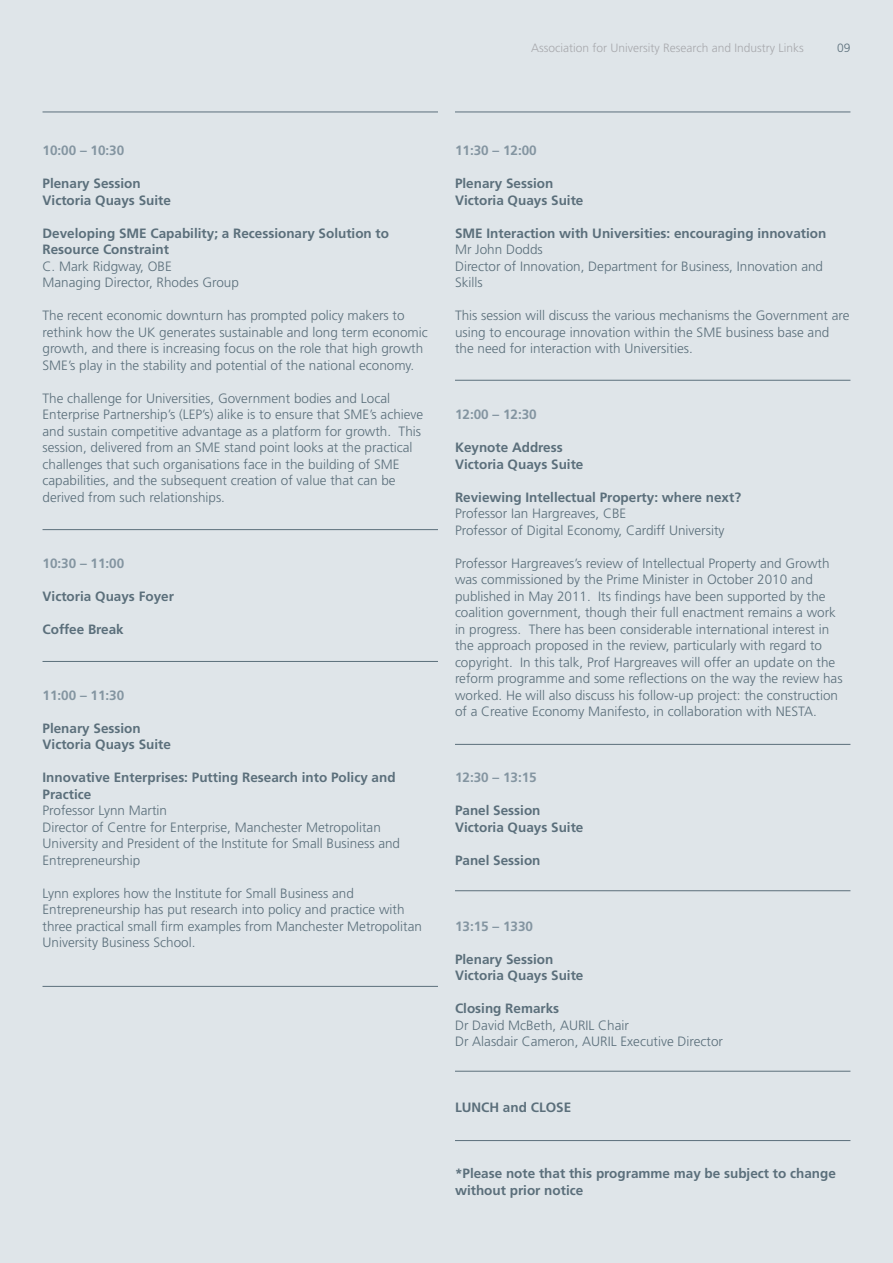
<style>
.page{position:relative;width:893px;height:1263px;background:#dfe5e9}
.page>*{position:absolute;margin:0;border:0;box-sizing:border-box;transform-origin:0 0}
.t1{font:300 13.5px/16.5px "Frutiger";color:#5b6f7b}
.t2{font:700 13.5px/16.5px "Frutiger";color:#5b6f7b}
.t3{font:700 13.5px "Frutiger";color:#8495a1}
.t4{font:300 12px "Frutiger";color:#a8a9ad}
.t5{font:300 12px "Frutiger";color:#5b6f7b}
</style>
<div class="page">
<hr style="left:43px;top:112px;width:395px;height:1px;background:#5b6f7b">
<hr style="left:43px;top:529px;width:395px;height:1px;background:#5b6f7b">
<hr style="left:43px;top:661px;width:395px;height:1px;background:#5b6f7b">
<hr style="left:43px;top:986px;width:395px;height:1px;background:#5b6f7b">
<hr style="left:455px;top:112px;width:395px;height:1px;background:#5b6f7b">
<hr style="left:455px;top:380px;width:395px;height:1px;background:#5b6f7b">
<hr style="left:455px;top:744px;width:395px;height:1px;background:#5b6f7b">
<hr style="left:455px;top:890px;width:395px;height:1px;background:#5b6f7b">
<hr style="left:455px;top:1071px;width:395px;height:1px;background:#5b6f7b">
<hr style="left:455px;top:1140px;width:395px;height:1px;background:#5b6f7b">
<p class="t4" style="left:531px;top:41px;width:274px">Association for University Research and Industry Links</p>
<p class="t5" style="left:837px;top:41px;width:15px">09</p>
<p class="t3" style="left:43px;top:143px;width:83px">10:00 – 10:30</p>
<p class="t2" style="left:43px;top:175px;width:130px">Plenary Session<br>Victoria Quays Suite</p>
<p class="t2" style="left:43px;top:225px;width:348px">Developing SME Capability; a Recessionary Solution to<br>Resource Constraint</p>
<p class="t1" style="left:43px;top:258px;width:198px">C. Mark Ridgway, OBE<br>Managing Director, Rhodes Group</p>
<p class="t1" style="left:43px;top:307px;width:387px">The recent economic downturn has prompted policy makers to rethink how the UK generates sustainable and long term economic growth, and there is increasing focus on the role that high growth SME’s play in the stability and potential of the national economy.</p>
<p class="t1" style="left:43px;top:390px;width:382px">The challenge for Universities, Government bodies and Local Enterprise Partnership’s (LEP’s) alike is to ensure that SME’s achieve and sustain competitive advantage as a platform for growth. This session, delivered from an SME stand point looks at the practical challenges that such organisations face in the building of SME capabilities, and the subsequent creation of value that can be derived from such relationships.</p>
<p class="t3" style="left:43px;top:555px;width:83px">10:30 – 11:00</p>
<p class="t2" style="left:43px;top:588px;width:133px">Victoria Quays Foyer</p>
<p class="t2" style="left:43px;top:621px;width:83px">Coffee Break</p>
<p class="t3" style="left:43px;top:687px;width:83px">11:00 – 11:30</p>
<p class="t2" style="left:43px;top:720px;width:130px">Plenary Session<br>Victoria Quays Suite</p>
<p class="t2" style="left:43px;top:769px;width:355px">Innovative Enterprises: Putting Research into Policy and<br>Practice</p>
<p class="t1" style="left:43px;top:802px;width:359px">Professor Lynn Martin<br>Director of Centre for Enterprise, Manchester Metropolitan University and President of the Institute for Small Business and Entrepreneurship</p>
<p class="t1" style="left:43px;top:885px;width:381px">Lynn explores how the Institute for Small Business and Entrepreneurship has put research into policy and practice with three practical small firm examples from Manchester Metropolitan University Business School.</p>
<p class="t3" style="left:455px;top:143px;width:83px">11:30 – 12:00</p>
<p class="t2" style="left:455px;top:175px;width:130px">Plenary Session<br>Victoria Quays Suite</p>
<p class="t2" style="left:455px;top:225px;width:373px">SME Interaction with Universities: encouraging innovation</p>
<p class="t1" style="left:455px;top:241px;width:370px">Mr John Dodds<br>Director of Innovation, Department for Business, Innovation and<br>Skills</p>
<p class="t1" style="left:455px;top:307px;width:396px">This session will discuss the various mechanisms the Government are using to encourage innovation within the SME business base and the need for interaction with Universities.</p>
<p class="t3" style="left:455px;top:406px;width:83px">12:00 – 12:30</p>
<p class="t2" style="left:455px;top:439px;width:130px">Keynote Address<br>Victoria Quays Suite</p>
<p class="t2" style="left:455px;top:489px;width:288px">Reviewing Intellectual Property: where next?</p>
<p class="t1" style="left:455px;top:505px;width:271px">Professor Ian Hargreaves, CBE<br>Professor of Digital Economy, Cardiff University</p>
<p class="t1" style="left:455px;top:555px;width:389px">Professor Hargreaves’s review of Intellectual Property and Growth was commissioned by the Prime Minister in October 2010 and published in May 2011. Its findings have been supported by the coalition government, though their full enactment remains a work in progress. There has been considerable international interest in the approach proposed in the review, particularly with regard to copyright. In this talk, Prof Hargreaves will offer an update on the reform programme and some reflections on the way the review has worked. He will also discuss his follow-up project: the construction of a Creative Economy Manifesto, in collaboration with NESTA.</p>
<p class="t3" style="left:455px;top:769px;width:83px">12:30 – 13:15</p>
<p class="t2" style="left:455px;top:802px;width:130px">Panel Session<br>Victoria Quays Suite</p>
<p class="t2" style="left:455px;top:851px;width:87px">Panel Session</p>
<p class="t3" style="left:455px;top:918px;width:80px">13:15 – 1330</p>
<p class="t2" style="left:455px;top:950px;width:130px">Plenary Session<br>Victoria Quays Suite</p>
<p class="t2" style="left:455px;top:1000px;width:106px">Closing Remarks</p>
<p class="t1" style="left:455px;top:1017px;width:270px">Dr David McBeth, AURIL Chair<br>Dr Alasdair Cameron, AURIL Executive Director</p>
<p class="t2" style="left:455px;top:1099px;width:118px">LUNCH and CLOSE</p>
<p class="t2" style="left:455px;top:1165px;width:382px">*Please note that this programme may be subject to change without prior notice</p>
</div>
